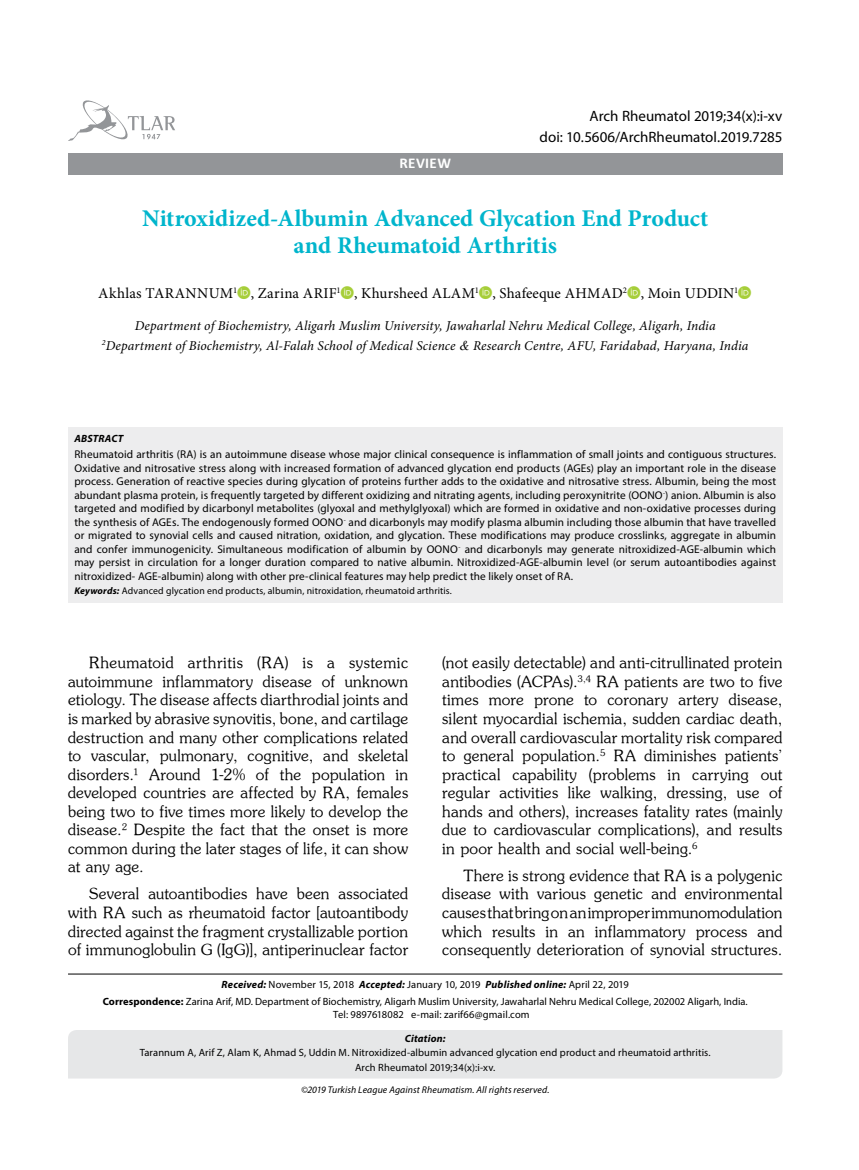
<style>
.page{position:relative;width:859px;height:1170px;background:#fff}
.page>*{position:absolute;margin:0;border:0;box-sizing:border-box;transform-origin:0 0}
.t1{font:700 24px/27px "Minion Pro";color:#00b5cc;text-align:center}
.t2{font:15.45px/18.6px "Souvenir Turk";letter-spacing:.015em;color:#000;text-align:justify}
.t3{font:15px "Minion Pro";letter-spacing:.02em;color:#000}
.t4{font:15px "Myriad Pro";color:#000}
.t5{font:700 15px "Calibri";letter-spacing:.02em;color:#fff}
.t6{font:italic 13.5px/19.5px "Minion Pro";letter-spacing:.01em;color:#000;text-align:center}
.t7{font:11.25px/13.5px "Myriad Pro";letter-spacing:.01em;color:#000;text-align:justify}
.t8{font:10.5px/16.8px "Myriad Pro";letter-spacing:.01em;color:#000;text-align:center}
.t9{font:italic 700 10.5px "Myriad Pro";letter-spacing:.02em;color:#000}
.t10{font:9.75px "Myriad Pro";letter-spacing:.015em;color:#000}
.t11{font:italic 9.75px "Myriad Pro";letter-spacing:.01em;color:#000}
.s1{font-family:"Times"}
.s2{font-weight:700;font-style:italic}
.s3{font-weight:700}
</style>
<div class="page">
<svg style="left:68px;top:100px;width:107px;height:41px"></svg>
<div style="left:68px;top:153px;width:714px;height:21px;background:#939598"></div>
<div style="left:68px;top:426px;width:714px;height:176px;background:#ededee"></div>
<hr style="left:68px;top:973px;width:714px;height:1px;background:#000">
<div style="left:68px;top:1030px;width:714px;height:48px;background:#e6e7e8"></div>
<p class="t4" style="left:590px;top:107px;width:194px">Arch Rheumatol 2019;34(x):i-xv</p>
<p class="t5" style="left:400px;top:153px;width:53px">REVIEW</p>
<p class="t4" style="left:540px;top:127px;width:244px">doi: 10.5606/ArchRheumatol.2019.7285</p>
<h1 class="t1" style="left:142px;top:204px;width:567px">Nitroxidized-Albumin Advanced Glycation End Product and Rheumatoid Arthritis</h1>
<p class="t3" style="left:98px;top:283px;width:641px">Akhlas TARANNUM<sup>1</sup> , Zarina ARIF<sup>1</sup> , Khursheed ALAM<sup>1</sup> , Shafeeque AHMAD<sup>2</sup> , Moin UDDIN<sup>1</sup></p>
<p class="t6" style="left:102px;top:316px;width:648px">Department of Biochemistry, Aligarh Muslim University, Jawaharlal Nehru Medical College, Aligarh, India<br><sup>2</sup>Department of Biochemistry, Al-Falah School of Medical Science <span class="s1">&amp;</span> Research Centre, AFU, Faridabad, Haryana, India</p>
<p class="t9" style="left:74px;top:431px;width:50px">ABSTRACT</p>
<p class="t7" style="left:74px;top:447px;width:703px">Rheumatoid arthritis (RA) is an autoimmune disease whose major clinical consequence is inflammation of small joints and contiguous structures.<br>Oxidative and nitrosative stress along with increased formation of advanced glycation end products (AGEs) play an important role in the disease process. Generation of reactive species during glycation of proteins further adds to the oxidative and nitrosative stress. Albumin, being the most abundant plasma protein, is frequently targeted by different oxidizing and nitrating agents, including peroxynitrite (OONO<sup>-</sup>) anion. Albumin is also targeted and modified by dicarbonyl metabolites (glyoxal and methylglyoxal) which are formed in oxidative and non-oxidative processes during the synthesis of AGEs. The endogenously formed OONO<sup>-</sup> and dicarbonyls may modify plasma albumin including those albumin that have travelled or migrated to synovial cells and caused nitration, oxidation, and glycation. These modifications may produce crosslinks, aggregate in albumin and confer immunogenicity. Simultaneous modification of albumin by OONO<sup>-</sup> and dicarbonyls may generate nitroxidized-AGE-albumin which may persist in circulation for a longer duration compared to native albumin. Nitroxidized-AGE-albumin level (or serum autoantibodies against nitroxidized- AGE-albumin) along with other pre-clinical features may help predict the likely onset of RA.</p>
<p class="t10" style="left:74px;top:585px;width:379px"><span class="s2">Keywords:</span> Advanced glycation end products, albumin, nitroxidation, rheumatoid arthritis.</p>
<p class="t2" style="left:68px;top:653px;width:342px;text-indent:21px">Rheumatoid arthritis (RA) is a systemic autoimmune inflammatory disease of unknown etiology. The disease affects diarthrodial joints and is marked by abrasive synovitis, bone, and cartilage destruction and many other complications related to vascular, pulmonary, cognitive, and skeletal disorders.<sup>1</sup> Around 1-2% of the population in developed countries are affected by RA, females being two to five times more likely to develop the disease.<sup>2</sup> Despite the fact that the onset is more common during the later stages of life, it can show at any age.</p>
<p class="t2" style="left:68px;top:884px;width:342px;text-indent:21px">Several autoantibodies have been associated with RA such as rheumatoid factor [autoantibody directed against the fragment crystallizable portion of immunoglobulin G (IgG)], antiperinuclear factor</p>
<p class="t2" style="left:442px;top:653px;width:342px">(not easily detectable) and anti-citrullinated protein antibodies (ACPAs).<sup>3,4</sup> RA patients are two to five times more prone to coronary artery disease, silent myocardial ischemia, sudden cardiac death, and overall cardiovascular mortality risk compared to general population.<sup>5</sup> RA diminishes patients’ practical capability (problems in carrying out regular activities like walking, dressing, use of hands and others), increases fatality rates (mainly due to cardiovascular complications), and results in poor health and social well-being.<sup>6</sup></p>
<p class="t2" style="left:442px;top:865px;width:342px;text-indent:21px">There is strong evidence that RA is a polygenic disease with various genetic and environmental causes that bring on an improper immunomodulation which results in an inflammatory process and consequently deterioration of synovial structures.</p>
<p class="t8" style="left:103px;top:976px;width:647px"><span class="s2">Received:</span> November 15, 2018 <span class="s2">Accepted:</span> January 10, 2019 <span class="s2">Published online:</span> April 22, 2019<br><span class="s3">Correspondence:</span> Zarina Arif, MD. Department of Biochemistry, Aligarh Muslim University, Jawaharlal Nehru Medical College, 202002 Aligarh, India.</p>
<p class="t8" style="left:333px;top:1005px;width:198px">Tel: 9897618082 e-mail: zarif66@gmail.com</p>
<p class="t9" style="left:405px;top:1031px;width:42px">Citation:</p>
<p class="t8" style="left:140px;top:1045px;width:572px;line-height:14.7px">Tarannum A, Arif Z, Alam K, Ahmad S, Uddin M. Nitroxidized-albumin advanced glycation end product and rheumatoid arthritis.<br>Arch Rheumatol 2019;34(x):i-xv.</p>
<p class="t11" style="left:301px;top:1083px;width:250px">©2019 Turkish League Against Rheumatism. All rights reserved.</p>
</div>
